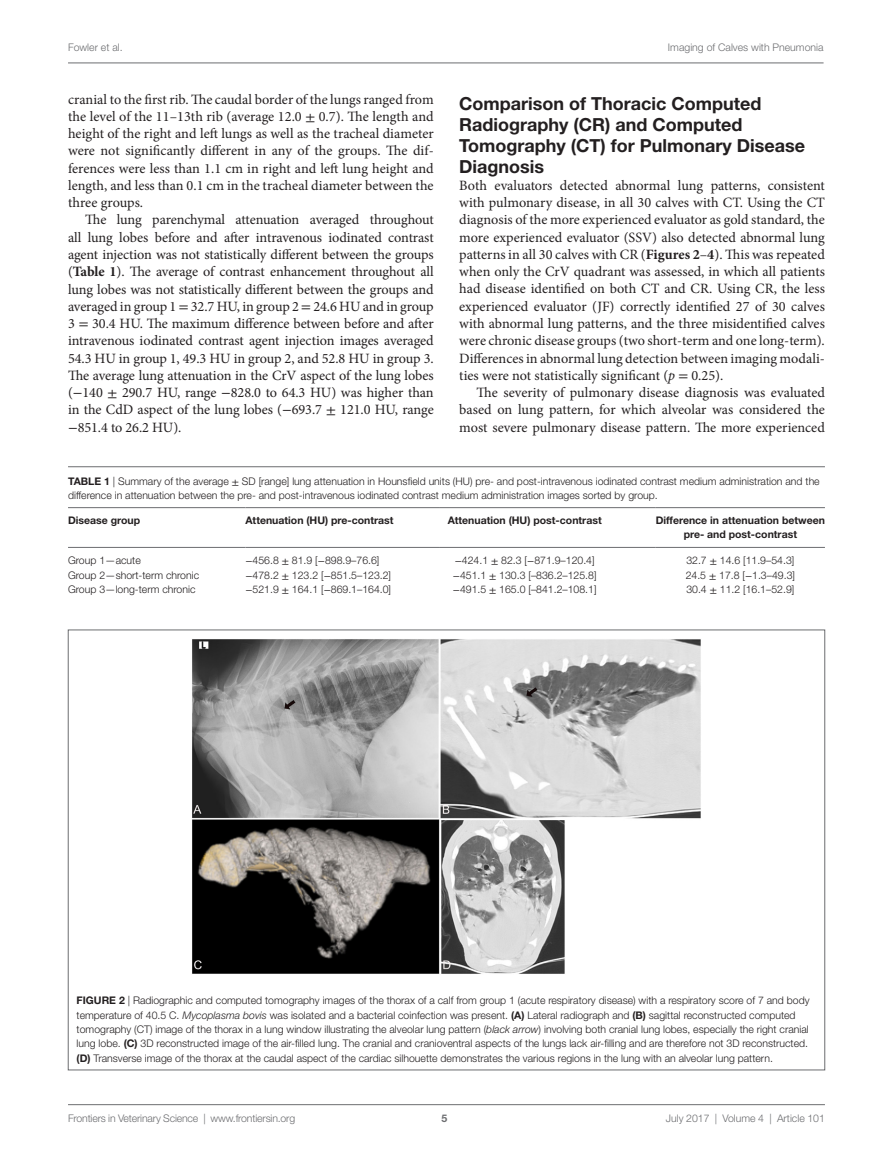
<style>
.page{position:relative;width:893px;height:1170px;background:#fff}
.page>*{position:absolute;margin:0;border:0;box-sizing:border-box;transform-origin:0 0}
.t1{font:700 18px/21px "Helvetica Neue LT Std";color:#231f20}
.t2{font:14.25px/17.2px "Minion Pro";color:#231f20;text-align:justify}
.t3{font:300 10.5px/14.2px "Helvetica Neue LT Std";color:#231f20}
.t4{font:700 10.5px/14.2px "Helvetica Neue LT Std";color:#231f20;text-align:center}
.t5{font:300 10.5px "Helvetica Neue LT Std";color:#6c6d70}
.t6{font:700 10.5px "Helvetica Neue LT Std";color:#6c6d70}
.s1{font-family:"STIX General"}
.s2{font-weight:700}
.s3{font-style:italic}
.s4{font-family:"STIX General";font-weight:400}
</style>
<div class="page">
<hr style="left:68px;top:466px;width:757px;height:1px;background:#6c6d70">
<hr style="left:68px;top:507px;width:177px;height:1px;background:#6c6d70">
<hr style="left:68px;top:547px;width:177px;height:1px;background:#6c6d70">
<hr style="left:245px;top:507px;width:195px;height:1px;background:#6c6d70">
<hr style="left:245px;top:547px;width:195px;height:1px;background:#6c6d70">
<hr style="left:440px;top:507px;width:216px;height:1px;background:#6c6d70">
<hr style="left:440px;top:547px;width:216px;height:1px;background:#6c6d70">
<hr style="left:656px;top:507px;width:169px;height:1px;background:#6c6d70">
<hr style="left:656px;top:547px;width:169px;height:1px;background:#6c6d70">
<img style="left:192px;top:639px;width:509px;height:335px">
<hr style="left:68px;top:1104px;width:757px;height:1px;background:#6c6d70">
<hr style="left:68px;top:63px;width:756px;height:1px;background:#6c6d70">
<p class="t5" style="left:68px;top:41px;width:56px">Fowler et al.</p>
<p class="t5" style="left:668px;top:41px;width:157px">Imaging of Calves with Pneumonia</p>
<p class="t2" style="left:68px;top:90px;width:367px">cranial to the first rib. The caudal border of the lungs ranged from the level of the 11–13th rib (average 12.0 <span class="s1">±</span> 0.7). The length and height of the right and left lungs as well as the tracheal diameter were not significantly different in any of the groups. The dif&shy;ferences were less than 1.1 cm in right and left lung height and length, and less than 0.1 cm in the tracheal diameter between the three groups.</p>
<p class="t2" style="left:68px;top:211px;width:367px;text-indent:17px">The lung parenchymal attenuation averaged throughout all lung lobes before and after intravenous iodinated contrast agent injection was not statistically different between the groups (<span class="s2">Table 1</span>). The average of contrast enhancement throughout all lung lobes was not statistically different between the groups and averaged in group 1 <span class="s1">=</span> 32.7 HU, in group 2 <span class="s1">=</span> 24.6 HU and in group 3 <span class="s1">=</span> 30.4 HU. The maximum difference between before and after intravenous iodinated contrast agent injection images averaged 54.3 HU in group 1, 49.3 HU in group 2, and 52.8 HU in group 3.<br>The average lung attenuation in the CrV aspect of the lung lobes (<span class="s1">−</span>140 <span class="s1">±</span> 290.7 HU, range <span class="s1">−</span>828.0 to 64.3 HU) was higher than in the CdD aspect of the lung lobes (<span class="s1">−</span>693.7 <span class="s1">±</span> 121.0 HU, range <span class="s1">−</span>851.4 to 26.2 HU).</p>
<p class="t1" style="left:459px;top:92px;width:347px">Comparison of Thoracic Computed<br>Radiography (CR) and Computed<br>Tomography (CT) for Pulmonary Disease<br>Diagnosis</p>
<p class="t2" style="left:459px;top:177px;width:367px">Both evaluators detected abnormal lung patterns, consistent with pulmonary disease, in all 30 calves with CT. Using the CT diagnosis of the more experienced evaluator as gold standard, the more experienced evaluator (SSV) also detected abnormal lung patterns in all 30 calves with CR (<span class="s2">Figures 2</span>–<span class="s2">4</span>). This was repeated when only the CrV quadrant was assessed, in which all patients had disease identified on both CT and CR. Using CR, the less experienced evaluator (JF) correctly identified 27 of 30 calves with abnormal lung patterns, and the three misidentified calves were chronic disease groups (two short-term and one long-term).<br>Differences in abnormal lung detection between imaging modali&shy;ties were not statistically significant (<span class="s3">p</span> <span class="s1">=</span> 0.25).</p>
<p class="t2" style="left:459px;top:384px;width:367px;text-indent:17px">The severity of pulmonary disease diagnosis was evaluated based on lung pattern, for which alveolar was considered the most severe pulmonary disease pattern. The more experienced</p>
<p class="t3" style="left:68px;top:474px;width:753px"><span class="s2">Table 1</span> | Summary of the average <span class="s4">±</span> SD [range] lung attenuation in Hounsfield units (HU) pre- and post-intravenous iodinated contrast medium administration and the difference in attenuation between the pre- and post-intravenous iodinated contrast medium administration images sorted by group.</p>
<p class="t4" style="left:68px;top:513px;width:74px">Disease group</p>
<p class="t4" style="left:245px;top:513px;width:150px">Attenuation (HU) pre-contrast</p>
<p class="t4" style="left:448px;top:513px;width:156px">Attenuation (HU) post-contrast</p>
<p class="t4" style="left:656px;top:513px;width:171px">Difference in attenuation between pre- and post-contrast</p>
<p class="t3" style="left:68px;top:553px;width:74px">Group 1—acute</p>
<p class="t3" style="left:245px;top:553px;width:136px"><span class="s4">−</span>456.8 <span class="s4">±</span> 81.9 [<span class="s4">−</span>898.9–76.6]</p>
<p class="t3" style="left:455px;top:553px;width:141px"><span class="s4">−</span>424.1 <span class="s4">±</span> 82.3 [<span class="s4">−</span>871.9–120.4]</p>
<p class="t3" style="left:686px;top:553px;width:109px">32.7 <span class="s4">±</span> 14.6 [11.9–54.3]</p>
<p class="t3" style="left:68px;top:567px;width:133px">Group 2—short-term chronic</p>
<p class="t3" style="left:245px;top:567px;width:147px"><span class="s4">−</span>478.2 <span class="s4">±</span> 123.2 [<span class="s4">−</span>851.5–123.2]</p>
<p class="t3" style="left:453px;top:567px;width:145px"><span class="s4">−</span>451.1 <span class="s4">±</span> 130.3 [–836.2–125.8]</p>
<p class="t3" style="left:686px;top:567px;width:111px">24.5 <span class="s4">±</span> 17.8 [<span class="s4">−</span>1.3–49.3]</p>
<p class="t3" style="left:68px;top:581px;width:129px">Group 3—long-term chronic</p>
<p class="t3" style="left:245px;top:581px;width:147px"><span class="s4">−</span>521.9 <span class="s4">±</span> 164.1 [<span class="s4">−</span>869.1–164.0]</p>
<p class="t3" style="left:453px;top:581px;width:145px"><span class="s4">−</span>491.5 <span class="s4">±</span> 165.0 [–841.2–108.1]</p>
<p class="t3" style="left:686px;top:581px;width:109px">30.4 <span class="s4">±</span> 11.2 [16.1–52.9]</p>
<p class="t3" style="left:77px;top:993px;width:734px"><span class="s2">Figure 2</span> | Radiographic and computed tomography images of the thorax of a calf from group 1 (acute respiratory disease) with a respiratory score of 7 and body temperature of 40.5 C. <span class="s3">Mycoplasma bovis</span> was isolated and a bacterial coinfection was present. <span class="s2">(A)</span> Lateral radiograph and <span class="s2">(B)</span> sagittal reconstructed computed tomography (CT) image of the thorax in a lung window illustrating the alveolar lung pattern (<span class="s3">black arrow</span>) involving both cranial lung lobes, especially the right cranial lung lobe. <span class="s2">(C)</span> 3D reconstructed image of the air-filled lung. The cranial and cranioventral aspects of the lungs lack air-filling and are therefore not 3D reconstructed. <span class="s2">(D)</span> Transverse image of the thorax at the caudal aspect of the cardiac silhouette demonstrates the various regions in the lung with an alveolar lung pattern.</p>
<p class="t5" style="left:68px;top:1111px;width:229px">Frontiers in Veterinary Science | www.frontiersin.org</p>
<p class="t5" style="left:666px;top:1111px;width:161px">July 2017 | Volume 4 | Article 101</p>
<p class="t6" style="left:441px;top:1111px;width:7px">5</p>
</div>
